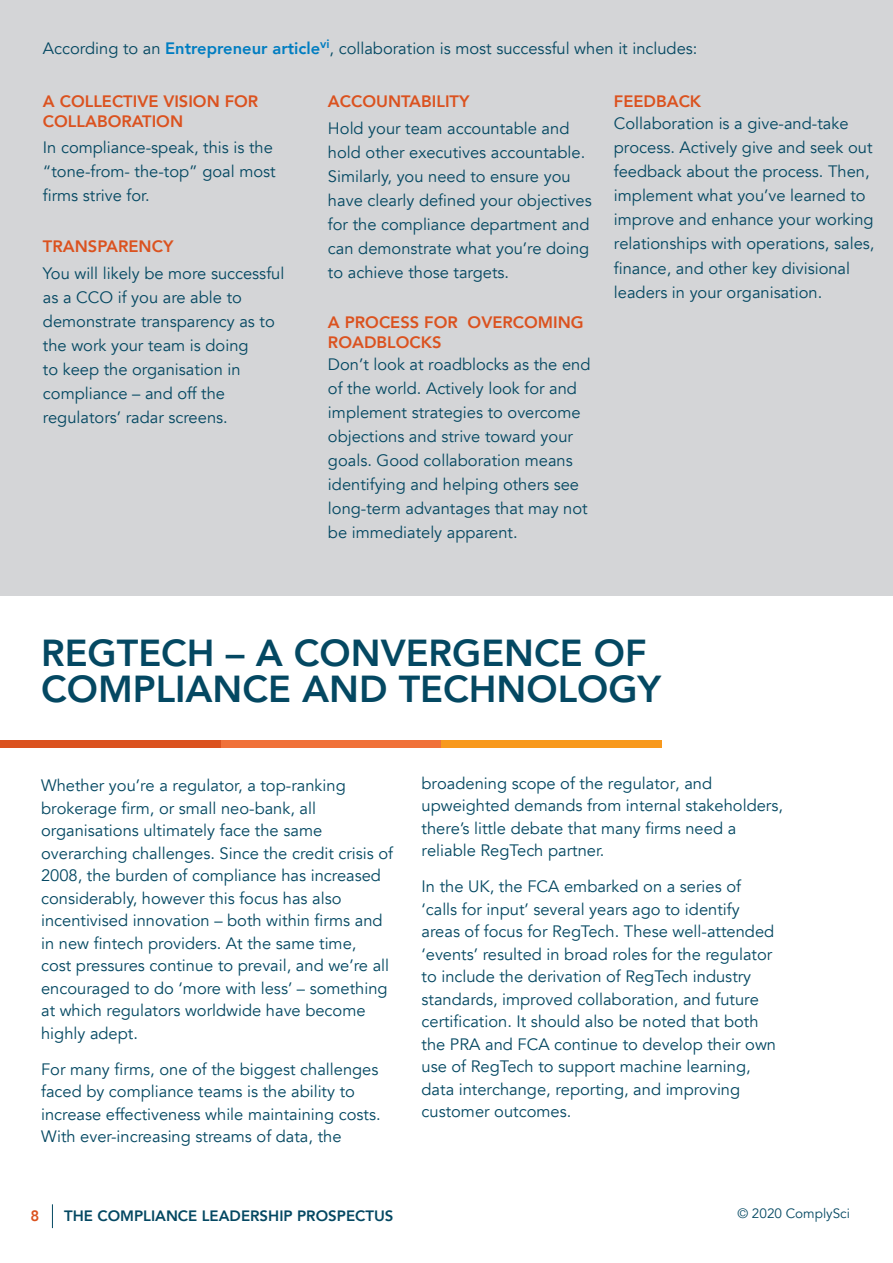
<style>
.page{position:relative;width:893px;height:1263px;background:#fff}
.page>*{position:absolute;margin:0;border:0;box-sizing:border-box;transform-origin:0 0}
.t1{font:800 37.5px/36px "Avenir";color:#044862}
.t2{font:16.5px/24px "Avenir";color:#044862}
.t3{font:800 16.5px/19.5px "Avenir";color:#db521f}
.t4{font:800 15px "Avenir";color:#044862}
.t5{font:800 15px "Avenir";color:#db521f}
.t6{font:13.5px "Avenir";color:#044862}
.s1{font-weight:800;color:#007dc1}
</style>
<div class="page">
<svg style="left:52px;top:1204px;width:1px;height:24px"></svg>
<div style="left:0;top:0;width:893px;height:596px;background:#d4d5d7"></div>
<div style="left:0;top:741px;width:222px;height:7px;background:#db521f"></div>
<div style="left:222px;top:741px;width:220px;height:7px;background:#f07139"></div>
<div style="left:442px;top:741px;width:220px;height:7px;background:#f8991d"></div>
<p class="t2" style="left:43px;top:37px;width:656px">According to an <span class="s1">Entrepreneur article</span><sup>vi</sup>, collaboration is most successful when it includes:</p>
<p class="t3" style="left:328px;top:92px;width:143px">ACCOUNTABILITY</p>
<p class="t2" style="left:328px;top:116px;width:265px">Hold your team accountable and hold other executives accountable.<br>Similarly, you need to ensure you have clearly defined your objectives for the compliance department and can demonstrate what you’re doing to achieve those targets.</p>
<p class="t3" style="left:328px;top:313px;width:257px">A PROCESS FOR OVERCOMING<br>ROADBLOCKS</p>
<p class="t2" style="left:328px;top:353px;width:264px">Don’t look at roadblocks as the end of the world. Actively look for and implement strategies to overcome objections and strive toward your goals. Good collaboration means identifying and helping others see long-term advantages that may not be immediately apparent.</p>
<p class="t3" style="left:614px;top:92px;width:89px">FEEDBACK</p>
<p class="t2" style="left:614px;top:112px;width:262px">Collaboration is a give-and-take process. Actively give and seek out feedback about the process. Then, implement what you’ve learned to improve and enhance your working relationships with operations, sales, finance, and other key divisional leaders in your organisation.</p>
<p class="t3" style="left:43px;top:92px;width:217px">A COLLECTIVE VISION FOR<br>COLLABORATION</p>
<p class="t2" style="left:43px;top:136px;width:234px">In compliance-speak, this is the “tone-from- the-top” goal most firms strive for.</p>
<p class="t3" style="left:43px;top:236px;width:132px">TRANSPARENCY</p>
<p class="t2" style="left:43px;top:261px;width:243px">You will likely be more successful as a CCO if you are able to demonstrate transparency as to the work your team is doing<br>to keep the organisation in compliance – and off the regulators’ radar screens.</p>
<h1 class="t1" style="left:41px;top:635px;width:622px">REGTECH – A CONVERGENCE OF<br>COMPLIANCE AND TECHNOLOGY</h1>
<p class="t2" style="left:41px;top:775px;width:353px;line-height:22.5px">Whether you’re a regulator, a top-ranking brokerage firm, or small neo-bank, all organisations ultimately face the same overarching challenges. Since the credit crisis of 2008, the burden of compliance has increased considerably, however this focus has also incentivised innovation – both within firms and in new fintech providers. At the same time,<br>cost pressures continue to prevail, and we’re all encouraged to do ‘more with less’ – something at which regulators worldwide have become highly adept.</p>
<p class="t2" style="left:41px;top:1058px;width:341px;line-height:22.5px">For many firms, one of the biggest challenges faced by compliance teams is the ability to increase effectiveness while maintaining costs.<br>With ever-increasing streams of data, the</p>
<p class="t2" style="left:422px;top:772px;width:363px;line-height:22.5px">broadening scope of the regulator, and upweighted demands from internal stakeholders, there’s little debate that many firms need a reliable RegTech partner.</p>
<p class="t2" style="left:422px;top:875px;width:356px;line-height:22.5px">In the UK, the FCA embarked on a series of ‘calls for input’ several years ago to identify areas of focus for RegTech. These well-attended ‘events’ resulted in broad roles for the regulator to include the derivation of RegTech industry standards, improved collaboration, and future certification. It should also be noted that both the PRA and FCA continue to develop their own use of RegTech to support machine learning, data interchange, reporting, and improving customer outcomes.</p>
<p class="t5" style="left:30px;top:1204px;width:10px">8</p>
<p class="t4" style="left:64px;top:1204px;width:331px">THE COMPLIANCE LEADERSHIP PROSPECTUS</p>
<p class="t6" style="left:737px;top:1205px;width:114px">© 2020 ComplySci</p>
</div>
